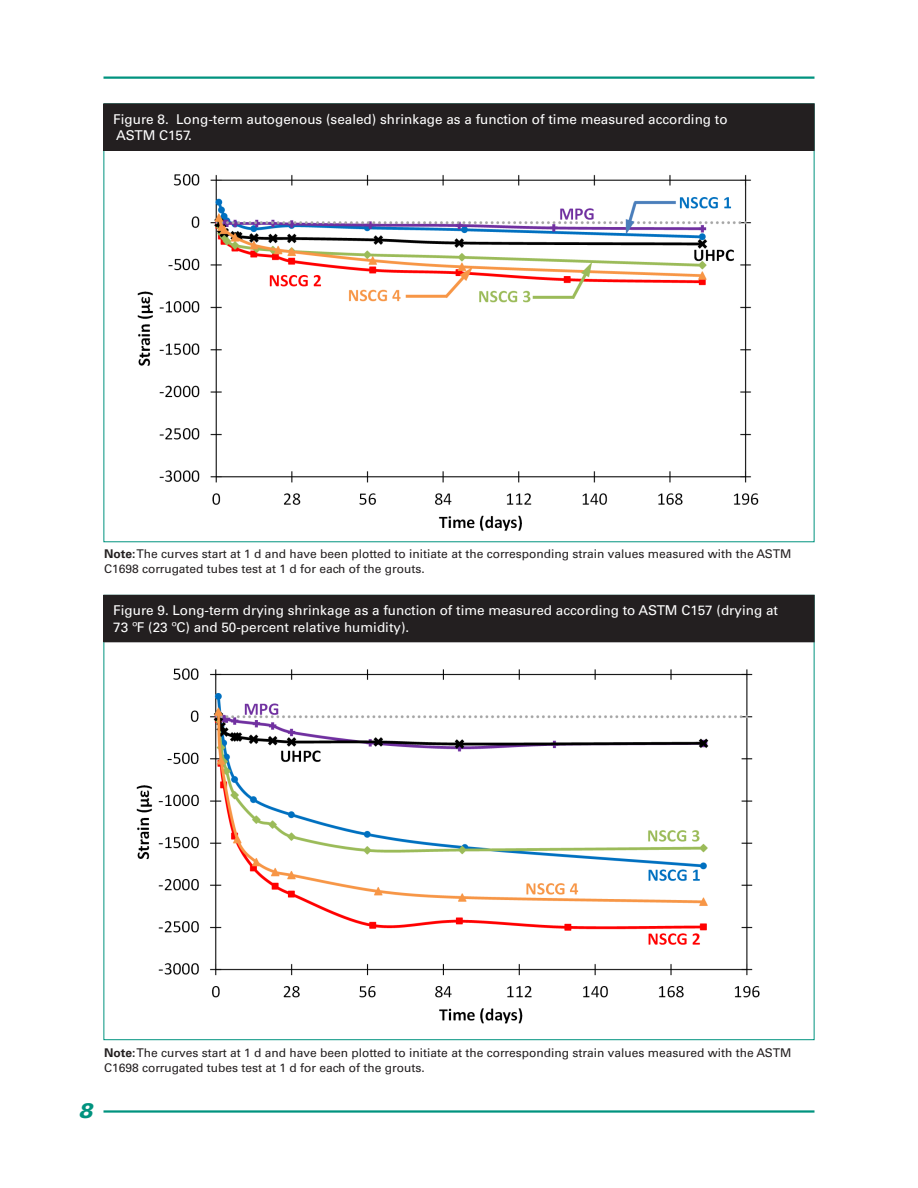
<style>
.page{position:relative;width:918px;height:1188px;background:#fff}
.page>*{position:absolute;margin:0;border:0;box-sizing:border-box;transform-origin:0 0}
.t1{font:italic 900 21px "Univers LT Std";color:#00937f}
.table_title{font:13.5px/16.5px "Univers LT Std";color:#fff}
.table_figure_note{font:12px/15px "Univers LT Std";color:#231f20}
.s1{font-weight:700}
</style>
<div class="page">
<hr style="left:104px;top:1110px;width:710px;height:3px;background:#00937f">
<hr style="left:104px;top:76px;width:710px;height:3px;background:#00937f">
<img style="left:137px;top:174px;width:622px;height:357px">
<img style="left:136px;top:668px;width:624px;height:356px">
<div style="left:104px;top:104px;width:710px;height:46px;background:#231f20"></div>
<div style="left:104px;top:104px;width:710px;height:47px;border:1px solid #231f20"></div>
<div style="left:104px;top:595px;width:710px;height:47px;background:#231f20"></div>
<p class="table_title" style="left:113px;top:111px;width:616px">Figure 8. Long-term autogenous (sealed) shrinkage as a function of time measured according to<br>ASTM C157.</p>
<p class="table_figure_note" style="left:104px;top:546px;width:689px"><span class="s1">Note:</span> The curves start at 1 d and have been plotted to initiate at the corresponding strain values measured with the ASTM<br>C1698 corrugated tubes test at 1 d for each of the grouts.</p>
<p class="table_title" style="left:113px;top:602px;width:666px">Figure 9. Long-term drying shrinkage as a function of time measured according to ASTM C157 (drying at<br>73 ºF (23 ºC) and 50-percent relative humidity).</p>
<p class="table_figure_note" style="left:104px;top:1045px;width:689px"><span class="s1">Note:</span> The curves start at 1 d and have been plotted to initiate at the corresponding strain values measured with the ASTM<br>C1698 corrugated tubes test at 1 d for each of the grouts.</p>
<h1 class="t1" style="left:78px;top:1097px;width:16px">8</h1>
</div>
